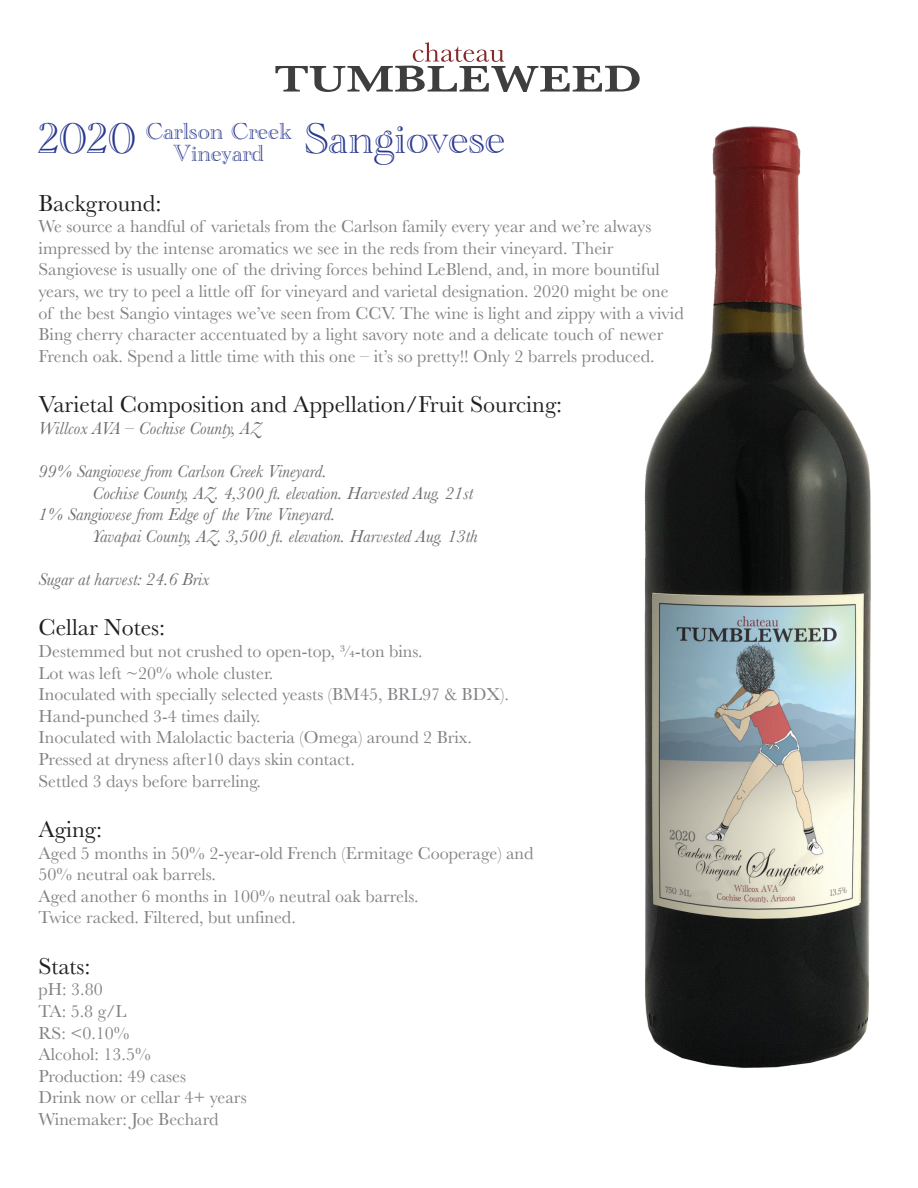
<style>
.page{position:relative;width:918px;height:1188px;background:#fff}
.page>*{position:absolute;margin:0;border:0;box-sizing:border-box;transform-origin:0 0}
.t1{font:45px "Academy Engraved Let Plain";color:#283890}
.t2{font:24px "Baskerville";color:#231f20}
.t3{font:24px/22.5px "Academy Engraved Let Plain";color:#283890;text-align:center}
.t4{font:18px/21.6px "Baskerville";color:#808285}
.t5{font:italic 18px "Baskerville";color:#6c6d70}
</style>
<div class="page">
<svg style="left:275px;top:42px;width:365px;height:50px"></svg>
<img style="left:644px;top:126px;width:227px;height:942px">
<h1 class="t1" style="left:39px;top:105px;width:99px">2020</h1>
<h1 class="t1" style="left:305px;top:105px;width:202px">Sangiovese</h1>
<h2 class="t2" style="left:39px;top:188px;width:124px">Background:</h2>
<p class="t4" style="left:39px;top:216px;width:647px">We source a handful of varietals from the Carlson family every year and we’re always impressed by the intense aromatics we see in the reds from their vineyard. Their Sangiovese is usually one of the driving forces behind LeBlend, and, in more bountiful years, we try to peel a little off for vineyard and varietal designation. 2020 might be one of the best Sangio vintages we’ve seen from CCV. The wine is light and zippy with a vivid Bing cherry character accentuated by a light savory note and a delicate touch of newer French oak. Spend a little time with this one – it’s so pretty!! Only 2 barrels produced.</p>
<h2 class="t2" style="left:39px;top:389px;width:525px">Varietal Composition and Appellation/Fruit Sourcing:</h2>
<p class="t5" style="left:39px;top:416px;width:224px">Willcox AVA – Cochise County, AZ</p>
<p class="t5" style="left:39px;top:459px;width:290px">99% Sangiovese from Carlson Creek Vineyard.</p>
<p class="t5" style="left:93px;top:481px;width:382px">Cochise County, AZ. 4,300 ft. elevation. Harvested Aug. 21st</p>
<p class="t5" style="left:39px;top:502px;width:299px">1% Sangiovese from Edge of the Vine Vineyard.</p>
<p class="t5" style="left:93px;top:524px;width:387px">Yavapai County, AZ. 3,500 ft. elevation. Harvested Aug. 13th</p>
<p class="t5" style="left:39px;top:567px;width:173px">Sugar at harvest: 24.6 Brix</p>
<h2 class="t2" style="left:39px;top:612px;width:128px">Cellar Notes:</h2>
<p class="t4" style="left:39px;top:641px;width:472px">Destemmed but not crushed to open-top, ¾-ton bins.<br>Lot was left ~20% whole cluster.<br>Inoculated with specially selected yeasts (BM45, BRL97 &amp; BDX).<br>Hand-punched 3-4 times daily.<br>Inoculated with Malolactic bacteria (Omega) around 2 Brix.<br>Pressed at dryness after10 days skin contact.<br>Settled 3 days before barreling.</p>
<h2 class="t2" style="left:39px;top:814px;width:65px">Aging:</h2>
<p class="t4" style="left:39px;top:842px;width:497px">Aged 5 months in 50% 2-year-old French (Ermitage Cooperage) and 50% neutral oak barrels.<br>Aged another 6 months in 100% neutral oak barrels.<br>Twice racked. Filtered, but unfined.</p>
<h2 class="t2" style="left:39px;top:951px;width:54px">Stats:</h2>
<p class="t4" style="left:39px;top:979px;width:210px">pH: 3.80<br>TA: 5.8 g/L<br>RS: &lt;0.10%<br>Alcohol: 13.5%<br>Production: 49 cases<br>Drink now or cellar 4+ years<br>Winemaker: Joe Bechard</p>
<h2 class="t3" style="left:146px;top:118px;width:147px">Carlson Creek<br>Vineyard</h2>
</div>
